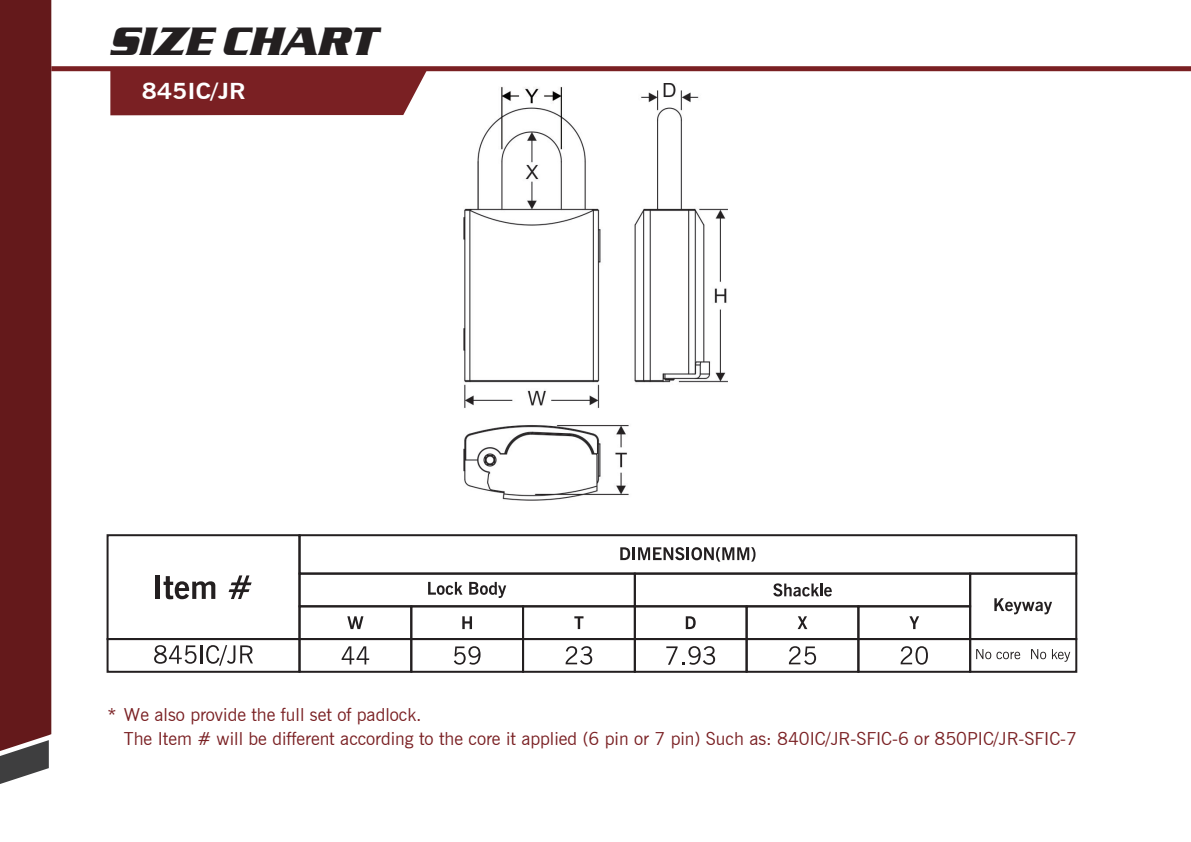
<style>
.page{position:relative;width:1191px;height:842px;background:#fff}
.page>*{position:absolute;margin:0;border:0;box-sizing:border-box;transform-origin:0 0}
.t1{font:italic 700 40.9px "Serpentine D";color:#231f20}
.t2{font:700 21.9px "News Gothic BT";color:#fff;scale:1.14 1}
.t3{font:18px/24.6px "News Gothic BT";color:#7a2023}
</style>
<div class="page">
<div style="left:0;top:0;width:51px;height:784px;background:#64191b"></div>
<div style="left:107px;top:534px;width:193px;height:106px;border:2px solid #231f20"></div>
<div style="left:298px;top:534px;width:779px;height:41px;border:2px solid #231f20"></div>
<div style="left:969px;top:573px;width:108px;height:67px;border:2px solid #231f20"></div>
<div style="left:634px;top:573px;width:337px;height:34px;border:2px solid #231f20"></div>
<div style="left:298px;top:573px;width:338px;height:34px;border:2px solid #231f20"></div>
<div style="left:857px;top:605px;width:114px;height:35px;border:2px solid #231f20"></div>
<div style="left:745px;top:605px;width:114px;height:35px;border:2px solid #231f20"></div>
<div style="left:634px;top:605px;width:113px;height:35px;border:2px solid #231f20"></div>
<div style="left:522px;top:605px;width:114px;height:35px;border:2px solid #231f20"></div>
<div style="left:410px;top:605px;width:114px;height:35px;border:2px solid #231f20"></div>
<div style="left:298px;top:605px;width:114px;height:35px;border:2px solid #231f20"></div>
<div style="left:857px;top:638px;width:114px;height:35px;border:2px solid #231f20"></div>
<div style="left:745px;top:638px;width:114px;height:35px;border:2px solid #231f20"></div>
<div style="left:634px;top:638px;width:113px;height:35px;border:2px solid #231f20"></div>
<div style="left:522px;top:638px;width:114px;height:35px;border:2px solid #231f20"></div>
<div style="left:410px;top:638px;width:114px;height:35px;border:2px solid #231f20"></div>
<div style="left:298px;top:638px;width:114px;height:35px;border:2px solid #231f20"></div>
<div style="left:107px;top:638px;width:193px;height:35px;border:2px solid #231f20"></div>
<div style="left:969px;top:638px;width:108px;height:35px;border:2px solid #231f20"></div>
<div style="left:155px;top:575px;width:5px;height:24px;background:#231f20"></div>
<svg style="left:163px;top:576px;width:52px;height:23px"></svg>
<svg style="left:228px;top:575px;width:24px;height:24px"></svg>
<svg style="left:620px;top:547px;width:135px;height:15px"></svg>
<svg style="left:428px;top:582px;width:34px;height:13px"></svg>
<svg style="left:469px;top:582px;width:37px;height:16px"></svg>
<svg style="left:773px;top:583px;width:58px;height:13px"></svg>
<svg style="left:994px;top:598px;width:58px;height:16px"></svg>
<svg style="left:347px;top:616px;width:16px;height:13px"></svg>
<svg style="left:462px;top:616px;width:10px;height:13px"></svg>
<svg style="left:574px;top:616px;width:9px;height:13px"></svg>
<svg style="left:686px;top:616px;width:9px;height:13px"></svg>
<svg style="left:797px;top:616px;width:10px;height:13px"></svg>
<svg style="left:909px;top:616px;width:10px;height:13px"></svg>
<svg style="left:976px;top:649px;width:44px;height:10px"></svg>
<svg style="left:1031px;top:649px;width:15px;height:10px"></svg>
<svg style="left:1052px;top:649px;width:18px;height:13px"></svg>
<div style="left:110px;top:71px;width:317px;height:44px;background:#7a2023"></div>
<div style="left:51px;top:66px;width:1140px;height:5px;background:#7a2023"></div>
<svg style="left:666px;top:646px;width:49px;height:19px"></svg>
<svg style="left:900px;top:646px;width:28px;height:19px"></svg>
<svg style="left:565px;top:646px;width:27px;height:19px"></svg>
<svg style="left:789px;top:646px;width:27px;height:19px"></svg>
<svg style="left:341px;top:646px;width:28px;height:18px"></svg>
<svg style="left:454px;top:646px;width:26px;height:19px"></svg>
<svg style="left:154px;top:645px;width:99px;height:21px"></svg>
<img style="left:463px;top:83px;width:265px;height:417px">
<h1 class="t1" style="left:111px;top:18px;width:268px">SIZE CHART</h1>
<p class="t2" style="left:142px;top:78px;width:93px">845IC/JR</p>
<p class="t3" style="left:124px;top:702px;width:954px;text-indent:-16px">* We also provide the full set of padlock.<br>The Item # will be different according to the core it applied (6 pin or 7 pin) Such as: 840IC/JR-SFIC-6 or 850PIC/JR-SFIC-7</p>
</div>
